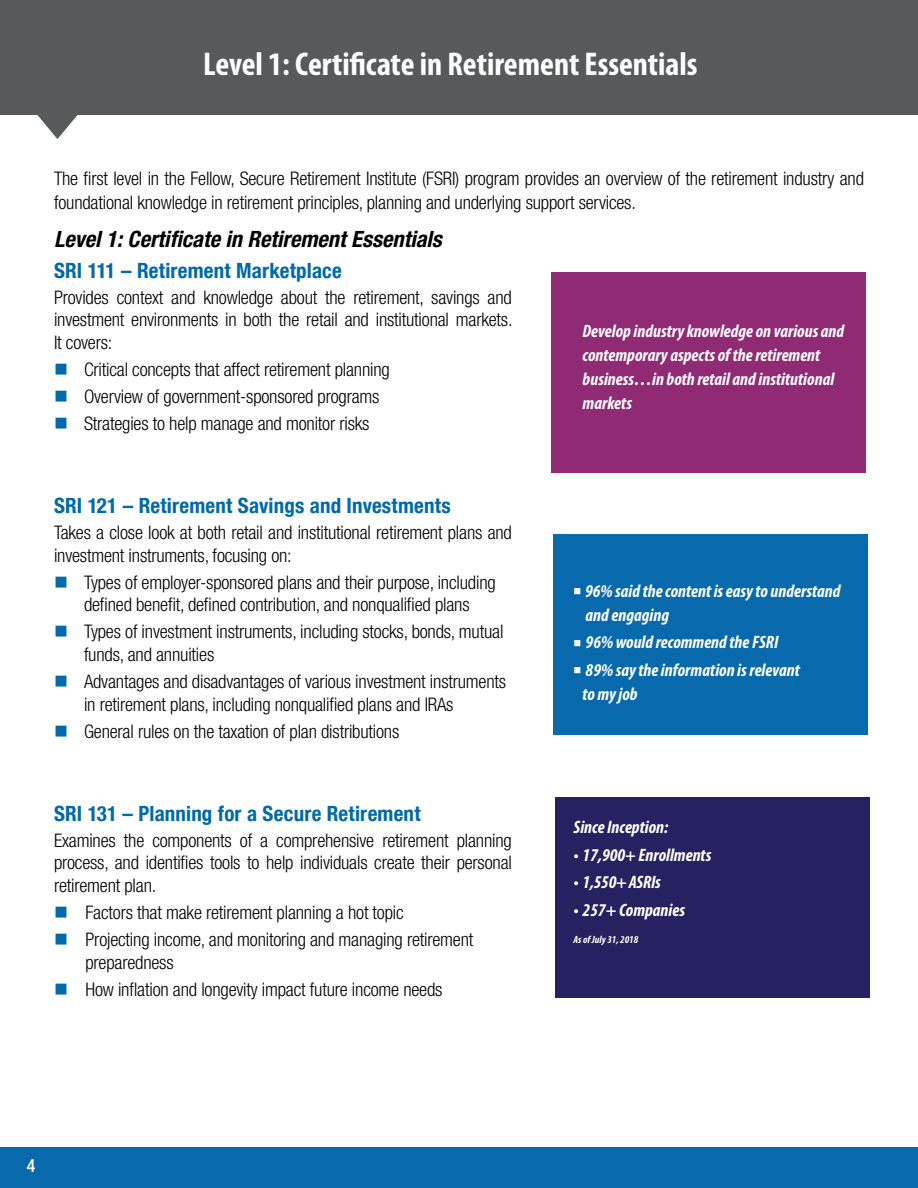
<style>
.page{position:relative;width:918px;height:1188px;background:#fff}
.page>*{position:absolute;margin:0;border:0;box-sizing:border-box;transform-origin:0 0}
.t1{font:700 condensed 33px "Myriad Pro";color:#fff}
.t2{font:italic 700 condensed 22.5px "Helvetica Neue LT Com";color:#000}
.t3{font:700 condensed 21px "Helvetica Neue LT Com";letter-spacing:.01em;color:#0069aa}
.t4{font:300 condensed 18.75px/22.5px "Helvetica Neue LT Com";letter-spacing:-.01em;color:#000}
.t5{font:italic 700 condensed 18px/24px "Myriad Pro";color:#fff}
.t6{font:500 condensed 18px "Helvetica Neue LT Com";color:#fff}
.t7{font:italic 700 condensed 10.5px "Myriad Pro";color:#fff}
.s1{color:#016aab}
</style>
<div class="page">
<div style="left:0;top:0;width:918px;height:114px;background:#58595b"></div>
<svg style="left:4px;top:114px;width:107px;height:25px"></svg>
<div style="left:0;top:1148px;width:918px;height:40px;background:#086aac"></div>
<div style="left:551px;top:272px;width:315px;height:200px;background:#912a74"></div>
<div style="left:553px;top:535px;width:315px;height:200px;background:#086aac"></div>
<div style="left:556px;top:797px;width:314px;height:201px;background:#262262"></div>
<h1 class="t1" style="left:203px;top:44px;width:496px">Level 1: Certificate in Retirement Essentials</h1>
<p class="t4" style="left:54px;top:166px;width:812px;line-height:24px">The first level in the Fellow, Secure Retirement Institute (FSRI) program provides an overview of the retirement industry and foundational knowledge in retirement principles, planning and underlying support services.</p>
<p class="t2" style="left:54px;top:225px;width:389px">Level 1: Certificate in Retirement Essentials</p>
<p class="t3" style="left:54px;top:258px;width:289px">SRI 111 – Retirement Marketplace</p>
<p class="t4" style="left:54px;top:286px;width:460px;text-align:justify">Provides context and knowledge about the retirement, savings and investment environments in both the retail and institutional markets.<br>It covers:</p>
<p class="t4" style="left:54px;top:358px;width:337px"><span class="s1">■</span> Critical concepts that affect retirement planning</p>
<p class="t4" style="left:54px;top:385px;width:327px"><span class="s1">■</span> Overview of government-sponsored programs</p>
<p class="t4" style="left:54px;top:412px;width:317px"><span class="s1">■</span> Strategies to help manage and monitor risks</p>
<p class="t3" style="left:54px;top:493px;width:398px">SRI 121 – Retirement Savings and Investments</p>
<p class="t4" style="left:54px;top:521px;width:459px">Takes a close look at both retail and institutional retirement plans and investment instruments, focusing on:</p>
<p class="t4" style="left:54px;top:571px;width:443px;text-align:center"><span class="s1">■</span> Types of employer-sponsored plans and their purpose, including defined benefit, defined contribution, and nonqualified plans</p>
<p class="t4" style="left:84px;top:621px;width:421px;text-indent:-30px"><span class="s1">■</span> Types of investment instruments, including stocks, bonds, mutual funds, and annuities</p>
<p class="t4" style="left:84px;top:670px;width:424px;text-indent:-30px"><span class="s1">■</span> Advantages and disadvantages of various investment instruments in retirement plans, including nonqualified plans and IRAs</p>
<p class="t4" style="left:54px;top:720px;width:347px"><span class="s1">■</span> General rules on the taxation of plan distributions</p>
<p class="t3" style="left:54px;top:801px;width:368px">SRI 131 – Planning for a Secure Retirement</p>
<p class="t4" style="left:54px;top:829px;width:459px;text-align:justify">Examines the components of a comprehensive retirement planning process, and identifies tools to help individuals create their personal retirement plan.</p>
<p class="t4" style="left:54px;top:901px;width:351px"><span class="s1">■</span> Factors that make retirement planning a hot topic</p>
<p class="t4" style="left:86px;top:928px;width:389px;text-indent:-32px"><span class="s1">■</span> Projecting income, and monitoring and managing retirement preparedness</p>
<p class="t4" style="left:54px;top:978px;width:390px"><span class="s1">■</span> How inflation and longevity impact future income needs</p>
<p class="t5" style="left:583px;top:319px;width:263px">Develop industry knowledge on various and contemporary aspects of the retirement business…in both retail and institutional markets</p>
<p class="t5" style="left:586px;top:579px;width:256px;text-indent:-12px">■ 96% said the content is easy to understand and engaging</p>
<p class="t5" style="left:574px;top:630px;width:206px">■ 96% would recommend the FSRI</p>
<p class="t5" style="left:583px;top:658px;width:219px;text-indent:-9px">■ 89% say the information is relevant to my job</p>
<p class="t5" style="left:574px;top:815px;width:96px">Since Inception:</p>
<p class="t5" style="left:574px;top:843px;width:139px">• 17,900+ Enrollments</p>
<p class="t5" style="left:574px;top:870px;width:89px">• 1,550+ ASRIs</p>
<p class="t5" style="left:574px;top:898px;width:113px">• 257+ Companies</p>
<p class="t7" style="left:574px;top:933px;width:66px">As of July 31, 2018</p>
<p class="t6" style="left:27px;top:1155px;width:10px">4</p>
</div>
